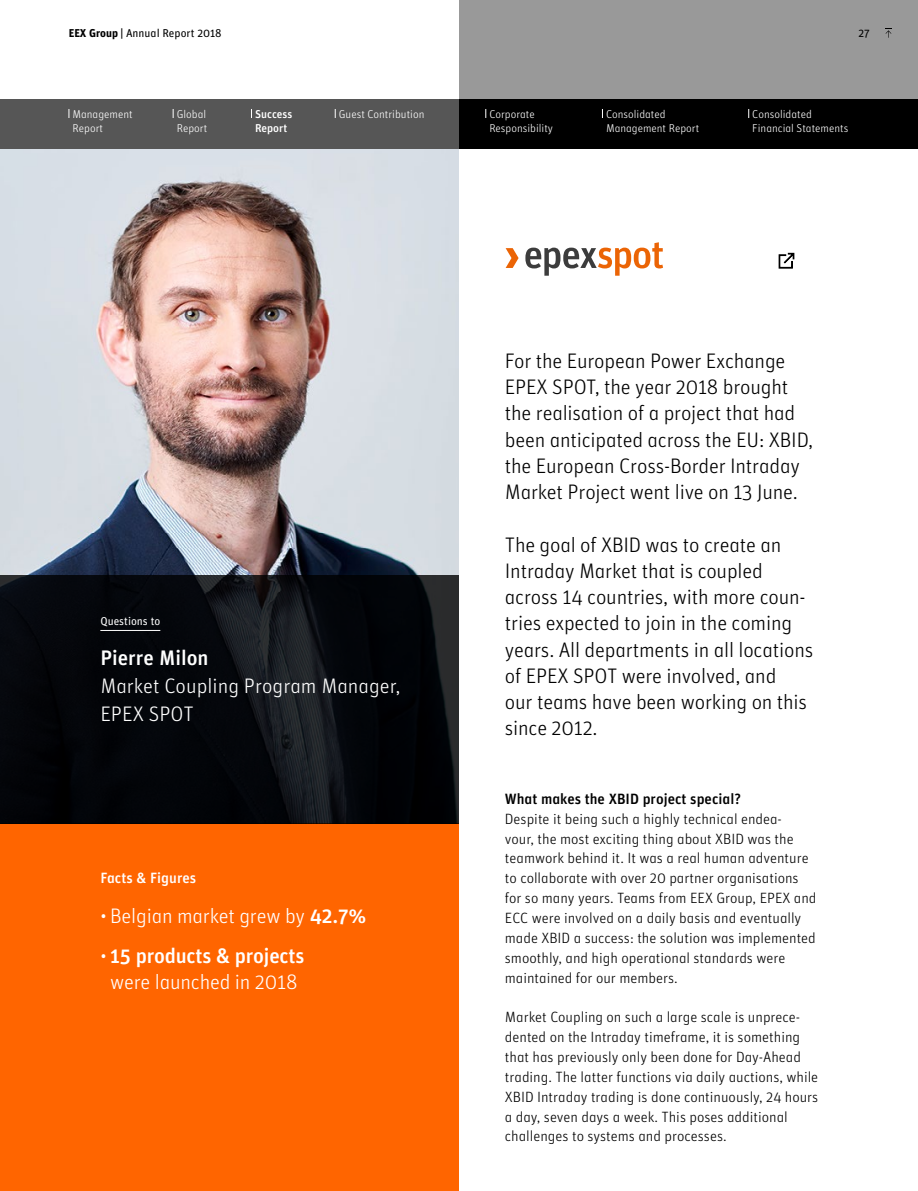
<style>
.page{position:relative;width:918px;height:1191px;background:#fff}
.page>*{position:absolute;margin:0;border:0;box-sizing:border-box;transform-origin:0 0}
.t1{font:300 21px/26.2px "Unitforeexgroup";letter-spacing:-.01em;color:#000}
.t2{font:300 21px/28px "Unitforeexgroup";letter-spacing:-.01em;color:#fff}
.t3{font:500 21px "Unitforeexgroup";color:#fff}
.t4{font:300 14.88px/19.8px "Unitforeexgroup";color:#000}
.t5{font:500 14.88px "Unitforeexgroup";color:#000}
.t6{font:500 14.88px "Unitforeexgroup";color:#fff}
.t7{font:300 11.38px/14px "Unitforeexgroup";color:#fff}
.t8{font:11.38px "Unitforeexgroup";color:#000}
.t9{font:500 11.38px "Unitforeexgroup";color:#fff}
.t10{font:11.38px "Unitforeexgroup";color:#fff}
.s1{font-weight:700}
.s2{font-weight:500}
</style>
<div class="page">
<img style="left:0;top:149px;width:459px;height:426px">
<svg style="left:0;top:575px;width:459px;height:248px;background:#080a0f"></svg>
<div style="left:0;top:823px;width:459px;height:368px;background:#ff6500"></div>
<hr style="left:100px;top:630px;width:60px;height:1px;background:#fff">
<svg style="left:779px;top:253px;width:15px;height:15px"></svg>
<div style="left:459px;top:0;width:459px;height:99px;background:#999"></div>
<div style="left:0;top:99px;width:459px;height:50px;background:#565656"></div>
<div style="left:459px;top:99px;width:459px;height:50px;background:#000"></div>
<svg style="left:885px;top:30px;width:6px;height:8px"></svg>
<svg style="left:525px;top:242px;width:138px;height:34px"></svg>
<svg style="left:505px;top:248px;width:13px;height:20px"></svg>
<p class="t8" style="left:69px;top:25px;width:154px"><span class="s1">EEX Group |</span> Annual Report 2018</p>
<p class="t7" style="left:72px;top:107px;width:62px">Management<br>Report</p>
<p class="t7" style="left:177px;top:107px;width:32px">Global<br>Report</p>
<p class="t9" style="left:255px;top:106px;width:39px">Success</p>
<p class="t7" style="left:339px;top:107px;width:87px">Guest Contribution</p>
<p class="t9" style="left:255px;top:120px;width:34px">Report</p>
<p class="t7" style="left:489px;top:107px;width:65px">Corporate<br>Responsibility</p>
<p class="t7" style="left:606px;top:107px;width:95px">Consolidated<br>Management Report</p>
<p class="t8" style="left:858px;top:25px;width:13px">27</p>
<p class="t7" style="left:752px;top:107px;width:98px">Consolidated<br>Financial Statements</p>
<p class="t10" style="left:100px;top:613px;width:61px">Questions to</p>
<h1 class="t3" style="left:100px;top:642px;width:110px">Pierre Milon</h1>
<h1 class="t2" style="left:100px;top:671px;width:302px">Market Coupling Program Manager,<br>EPEX SPOT</h1>
<p class="t6" style="left:100px;top:867px;width:97px">Facts &amp; Figures</p>
<h1 class="t2" style="left:100px;top:901px;width:268px">• Belgian market grew by <span class="s2">42.7%</span></h1>
<h1 class="t2" style="left:100px;top:941px;width:206px;line-height:26.2px;text-align:center">• <span class="s2">15 products &amp; projects </span>were launched in 2018</h1>
<h1 class="t1" style="left:505px;top:347px;width:310px">For the European Power Exchange EPEX SPOT, the year 2018 brought the realisation of a project that had been anticipated across the EU: XBID, the European Cross-Border Intraday Market Project went live on 13 June.</h1>
<p class="t1" style="left:505px;top:530px;width:310px">The goal of XBID was to create an<br>Intraday Market that is coupled across 14 countries, with more coun&shy;tries expected to join in the coming years. All departments in all locations of EPEX SPOT were involved, and<br>our teams have been working on this since 2012.</p>
<p class="t5" style="left:505px;top:788px;width:237px">What makes the XBID project special?</p>
<p class="t4" style="left:505px;top:808px;width:313px">Despite it being such a highly technical endea-<br>vour, the most exciting thing about XBID was the teamwork behind it. It was a real human adventure to collaborate with over 20 partner organisations for so many years. Teams from EEX Group, EPEX and ECC were involved on a daily basis and eventually made XBID a success: the solution was implemented smoothly, and high operational standards were maintained for our members.</p>
<p class="t4" style="left:505px;top:1006px;width:315px">Market Coupling on such a large scale is unprece&shy;dented on the Intraday timeframe, it is something that has previously only been done for Day-Ahead trading. The latter functions via daily auctions, while XBID Intraday trading is done continuously, 24 hours a day, seven days a week. This poses additional challenges to systems and processes.</p>
</div>
